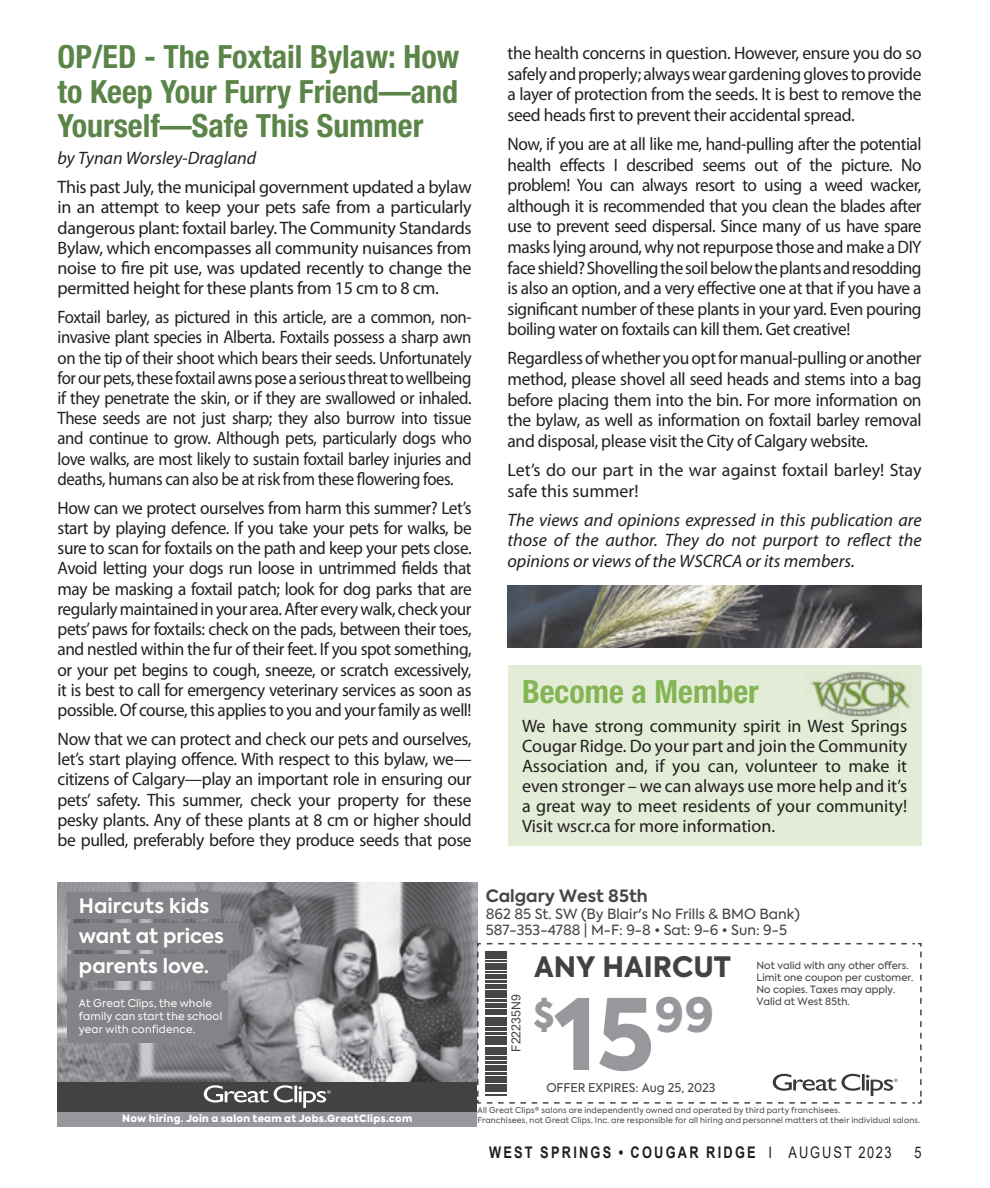
<style>
.page{position:relative;width:990px;height:1188px;background:#fff}
.page>*{position:absolute;margin:0;border:0;box-sizing:border-box;transform-origin:0 0}
.t1{font:800 97.6px "Axiforma";color:#97989c}
.t2{font:800 35.8px "Axiforma";color:#97989c}
.In_Around_title{font:700 condensed 32px/34.2px "Helvetica Neue LT Std";color:#5b8548;text-align:justify}
.In_Around_title-2{font:700 condensed 32px "Helvetica Neue LT Std";color:#84b555}
.t3{font:800 28px "Axiforma";color:#414243}
.t4{font:700 19.8px/30.4px "Axiforma";color:#fff}
.Body_text{font:18px/20.2px "Myriad Pro";letter-spacing:-.02em;color:#231f20;text-align:justify}
.Body_text-2{font:18px/20.2px "Myriad Pro";letter-spacing:-.02em;color:#231f20;text-align:justify;scale:.96 1}
.Body_text-3{font:18px/20.2px "Myriad Pro";letter-spacing:-.02em;color:#231f20;text-align:justify;scale:.93 1}
.Body_text-4{font:italic 18px/20.6px "Myriad Pro";color:#231f20;text-align:justify}
.Body_text-5{font:18px/20.6px "Myriad Pro";color:#231f20}
.t5{font:700 17px "Axiforma";color:#454647}
.t6{font:700 16px "Arial";letter-spacing:.175em;color:#231f20;scale:.8 1}
.t7{font:16px "Arial";color:#231f20;scale:.8 1}
.t8{font:14px/16.8px "Axiforma";color:#454647}
.t9{font:12.2px "Microsoft Sans Serif";color:#454647}
.t10{font:12px "Axiforma";color:#454647}
.t11{font:10.8px/12.8px "Axiforma";letter-spacing:.015em;color:#fff}
.t12{font:10px/12px "Axiforma";color:#454647}
.t13{font:900 10px "Axiforma";letter-spacing:.025em;color:#fff}
.t14{font:8px/9.6px "Axiforma";letter-spacing:.025em;color:#454647}
.s1{font-weight:400}
</style>
<div class="page">
<img style="left:508px;top:585px;width:414px;height:62px">
<div style="left:508px;top:665px;width:414px;height:181px;background:#e3ecd7"></div>
<img style="left:811px;top:671px;width:99px;height:47px">
<div style="left:58px;top:1112px;width:419px;height:14px;background:#97989c"></div>
<div style="left:58px;top:1081px;width:419px;height:31px;background:#414243"></div>
<img style="left:58px;top:883px;width:419px;height:198px">
<div style="left:68px;top:893px;width:153px;height:26px;background:#828487"></div>
<div style="left:68px;top:923px;width:171px;height:26px;background:#828487"></div>
<div style="left:68px;top:954px;width:159px;height:26px;background:#828487"></div>
<div style="left:68px;top:991px;width:160px;height:52px;background:#828487"></div>
<svg style="left:152px;top:1025px;width:6px;height:8px"></svg>
<svg style="left:204px;top:1085px;width:127px;height:23px"></svg>
<svg style="left:476px;top:942px;width:446px;height:162px"></svg>
<svg style="left:487px;top:943px;width:428px;height:1px"></svg>
<p class="In_Around_title" style="left:58px;top:39px;width:403px">OP/ED - The Foxtail Bylaw: How to Keep Your Furry Friend—and Yourself—Safe This Summer</p>
<p class="Body_text-4" style="left:58px;top:148px;width:200px">by Tynan Worsley-Dragland</p>
<p class="Body_text" style="left:58px;top:177px;width:416px">This past July, the municipal government updated a bylaw in an attempt to keep your pets safe from a particularly dangerous plant: foxtail barley. The Community Standards Bylaw, which encompasses all community nuisances from noise to fire pit use, was updated recently to change the permitted height for these plants from 15 cm to 8 cm.</p>
<p class="Body_text-3" style="left:58px;top:307px;width:447px">Foxtail barley, as pictured in this article, are a common, non&shy;invasive plant species in Alberta. Foxtails possess a sharp awn on the tip of their shoot which bears their seeds. Unfortunately for our pets, these foxtail awns pose a serious threat to wellbeing if they penetrate the skin, or if they are swallowed or inhaled.<br>These seeds are not just sharp; they also burrow into tissue and continue to grow. Although pets, particularly dogs who love walks, are most likely to sustain foxtail barley injuries and deaths, humans can also be at risk from these flowering foes.</p>
<p class="Body_text-2" style="left:58px;top:497px;width:433px">How can we protect ourselves from harm this summer? Let’s start by playing defence. If you take your pets for walks, be sure to scan for foxtails on the path and keep your pets close.<br>Avoid letting your dogs run loose in untrimmed fields that may be masking a foxtail patch; look for dog parks that are regularly maintained in your area. After every walk, check your pets’ paws for foxtails: check on the pads, between their toes, and nestled within the fur of their feet. If you spot something, or your pet begins to cough, sneeze, or scratch excessively, it is best to call for emergency veterinary services as soon as possible. Of course, this applies to you and your family as well!</p>
<p class="Body_text" style="left:58px;top:728px;width:416px">Now that we can protect and check our pets and ourselves, let’s start playing offence. With respect to this bylaw, we— citizens of Calgary—play an important role in ensuring our pets’ safety. This summer, check your property for these pesky plants. Any of these plants at 8 cm or higher should be pulled, preferably before they produce seeds that pose</p>
<p class="Body_text" style="left:508px;top:42px;width:415px">the health concerns in question. However, ensure you do so safely and properly; always wear gardening gloves to provide a layer of protection from the seeds. It is best to remove the seed heads first to prevent their accidental spread.</p>
<p class="Body_text-2" style="left:508px;top:133px;width:433px">Now, if you are at all like me, hand-pulling after the potential health effects I described seems out of the picture. No problem! You can always resort to using a weed wacker, although it is recommended that you clean the blades after use to prevent seed dispersal. Since many of us have spare masks lying around, why not repurpose those and make a DIY face shield? Shovelling the soil below the plants and resodding is also an option, and a very effective one at that if you have a significant number of these plants in your yard. Even pouring boiling water on foxtails can kill them. Get creative!</p>
<p class="Body_text" style="left:508px;top:348px;width:416px">Regardless of whether you opt for manual-pulling or another method, please shovel all seed heads and stems into a bag before placing them into the bin. For more information on the bylaw, as well as information on foxtail barley removal and disposal, please visit the City of Calgary website.</p>
<p class="Body_text-5" style="left:508px;top:459px;width:415px">Let’s do our part in the war against foxtail barley! Stay safe this summer!</p>
<p class="Body_text-4" style="left:508px;top:509px;width:416px">The views and opinions expressed in this publication are those of the author. They do not purport to reflect the opinions or views of the WSCRCA or its members.</p>
<p class="In_Around_title-2" style="left:522px;top:672px;width:238px">Become a Member</p>
<p class="Body_text" style="left:522px;top:715px;width:387px">We have strong community spirit in West Springs Cougar Ridge. Do your part and join the Community Association and, if you can, volunteer to make it even stronger – we can always use more help and it’s a great way to meet residents of your community!<br>Visit wscr.ca for more information.</p>
<p class="t4" style="left:79px;top:890px;width:147px">Haircuts kids want at prices parents love.</p>
<p class="t11" style="left:79px;top:997px;width:145px">At Great Clips, the whole family can start the school year with con dence.</p>
<p class="t5" style="left:486px;top:884px;width:163px">Calgary West 85th</p>
<p class="t8" style="left:486px;top:905px;width:316px">862 85 St. SW (By Blair's No Frills &amp; BMO Bank)<br>587-353-4788 | M-F: 9-8 • Sat: 9-6 • Sun: 9-5</p>
<p class="t9" style="left:508px;top:1052px;width:59px;rotate:-90deg">F22235N9</p>
<p class="t3" style="left:534px;top:947px;width:198px">ANY HAIRCUT</p>
<p class="t12" style="left:756px;top:960px;width:159px">Not valid with any other offers.<br>Limit one coupon per customer.<br>No copies. Taxes may apply.<br>Valid at West 85th.</p>
<p class="t2" style="left:533px;top:990px;width:23px">$</p>
<p class="t1" style="left:555px;top:967px;width:161px">15 <sup>99</sup></p>
<p class="t10" style="left:546px;top:1080px;width:171px">OFFER EXPIRES: Aug 25, 2023</p>
<p class="t13" style="left:122px;top:1112px;width:292px">Now hiring. Join a salon team at Jobs.GreatClips.com</p>
<p class="t14" style="left:478px;top:1105px;width:444px">All Great Clips® salons are independently owned and operated by third party franchisees.<br>Franchisees, not Great Clips, Inc. are responsible for all hiring and personnel matters at their individual salons.</p>
<p class="t6" style="left:489px;top:1141px;width:505px">WEST SPRINGS • COUGAR RIDGE <span class="s1">I AUGUST 2023</span></p>
<p class="t7" style="left:914px;top:1141px;width:10px">5</p>
</div>
